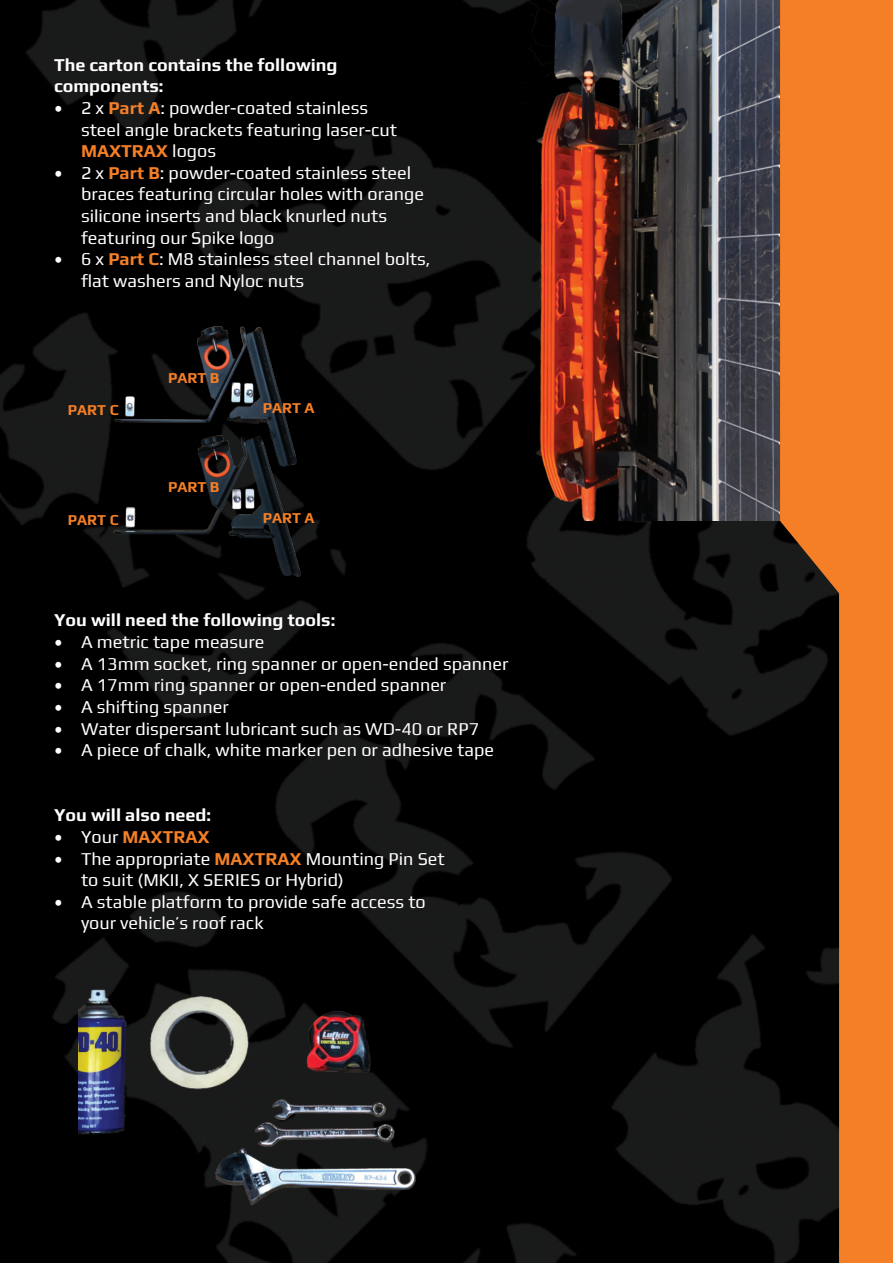
<style>
.page{position:relative;width:893px;height:1263px;background:#fff}
.page>*{position:absolute;margin:0;border:0;box-sizing:border-box;transform-origin:0 0}
.t1{font:18px/21.6px "Play";color:#fff}
.t2{font:700 18px/21.6px "Play";color:#fff}
.t3{font:700 18px "Play";color:#f47f26}
.t4{font:700 15px "Play";color:#f47f26}
.s1{font-weight:700;color:#f47f26}
.s2{font-weight:400;color:#fff}
</style>
<div class="page">
<img style="left:0;top:0;width:780px;height:1263px">
<img style="left:520px;top:0;width:259px;height:520px">
<img style="left:204px;top:973px;width:229px;height:245px">
<img style="left:78px;top:989px;width:170px;height:151px">
<img style="left:72px;top:304px;width:268px;height:272px">
<svg style="left:780px;top:0;width:113px;height:1263px;fill:#f47f26"></svg>
<p class="t2" style="left:54px;top:53px;width:285px">The carton contains the following components:</p>
<p class="t1" style="left:81px;top:96px;width:318px;text-indent:-27px">• 2 x <span class="s1">Part A</span>: powder-coated stainless steel angle brackets featuring laser-cut<br><span class="s1">MAXTRAX</span> logos</p>
<p class="t1" style="left:81px;top:161px;width:344px;text-indent:-27px">• 2 x <span class="s1">Part B</span>: powder-coated stainless steel braces featuring circular holes with orange silicone inserts and black knurled nuts featuring our Spike logo</p>
<p class="t1" style="left:81px;top:247px;width:351px;text-indent:-27px">• 6 x <span class="s1">Part C</span>: M8 stainless steel channel bolts, flat washers and Nyloc nuts</p>
<p class="t4" style="left:68px;top:399px;width:52px">PART C</p>
<p class="t4" style="left:68px;top:510px;width:52px">PART C</p>
<p class="t4" style="left:168px;top:368px;width:53px">PART B</p>
<p class="t4" style="left:168px;top:476px;width:53px">PART B</p>
<p class="t4" style="left:263px;top:398px;width:53px">PART A</p>
<p class="t4" style="left:263px;top:508px;width:53px">PART A</p>
<p class="t2" style="left:54px;top:608px;width:283px">You will need the following tools:</p>
<p class="t1" style="left:54px;top:630px;width:212px">• A metric tape measure</p>
<p class="t1" style="left:54px;top:651px;width:456px">• A 13mm socket, ring spanner or open-ended spanner</p>
<p class="t1" style="left:54px;top:673px;width:394px">• A 17mm ring spanner or open-ended spanner</p>
<p class="t1" style="left:54px;top:695px;width:176px">• A shifting spanner</p>
<p class="t1" style="left:54px;top:716px;width:427px">• Water dispersant lubricant such as WD-40 or RP7</p>
<p class="t1" style="left:54px;top:738px;width:442px">• A piece of chalk, white marker pen or adhesive tape</p>
<p class="t2" style="left:54px;top:803px;width:159px">You will also need:</p>
<p class="t3" style="left:54px;top:824px;width:157px"><span class="s2">• Your</span> MAXTRAX</p>
<p class="t1" style="left:81px;top:846px;width:365px;text-indent:-27px">• The appropriate <span class="s1">MAXTRAX</span> Mounting Pin Set to suit (MKII, X SERIES or Hybrid)</p>
<p class="t1" style="left:81px;top:890px;width:346px;text-indent:-27px">• A stable platform to provide safe access to your vehicle’s roof rack</p>
</div>
